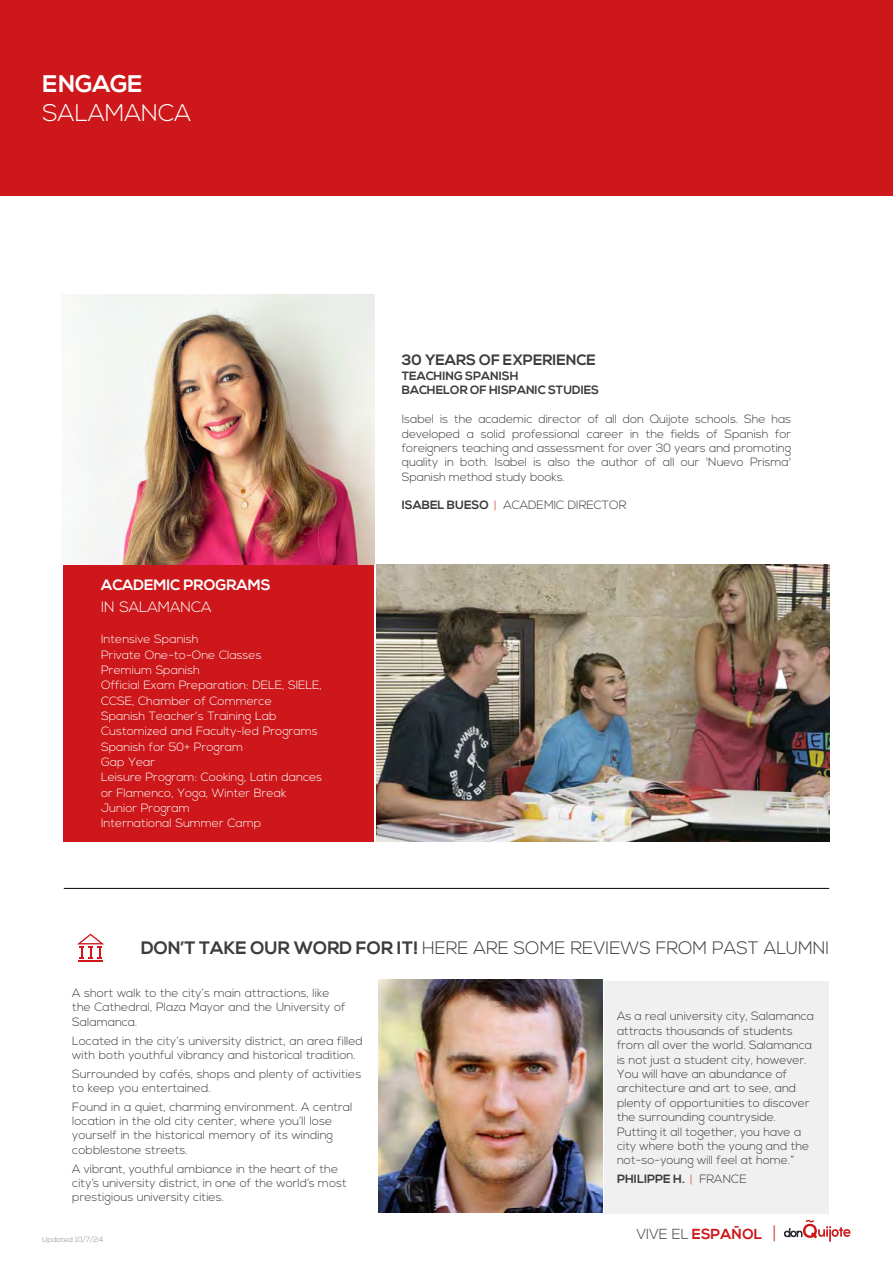
<style>
.page{position:relative;width:893px;height:1263px;background:#fff}
.page>*{position:absolute;margin:0;border:0;box-sizing:border-box;transform-origin:0 0}
.t1{font:300 24px "Nexa";color:#fff}
.t2{font:700 24px "Nexa";color:#fff}
.t3{font:300 18px "Nexa";color:#3c3c3b}
.t4{font:700 15px "Nexa";color:#3c3c3b}
.t5{font:700 15px "Nexa";color:#fff}
.t6{font:300 15px "Nexa";color:#fff}
.t7{font:700 14.55px "Nexa";letter-spacing:.005em;color:#cd171a}
.t8{font:300 12px/14.4px "Nexa";color:#3c3c3b}
.t9{font:300 12px/15.3px "Nexa";color:#fff}
.t10{font:700 12px/14.4px "Nexa";color:#3c3c3b}
.t11{font:300 7.5px "Nexa";color:#878787}
.s1{font-weight:700}
.s2{color:#d23627}
.s3{font-weight:300;color:#d23627}
.s4{font-weight:300}
.s5{font-weight:300;color:#3c3c3b}
.s6{font-weight:300;font-size:19.35px;color:#d23627}
</style>
<div class="page">
<svg style="left:784px;top:1220px;width:66px;height:22px"></svg>
<hr style="left:64px;top:888px;width:765px;height:1px;background:#000">
<div style="left:0;top:0;width:893px;height:196px;background:#cd171a"></div>
<div style="left:605px;top:981px;width:224px;height:232px;background:#f0f0f0"></div>
<img style="left:378px;top:979px;width:225px;height:233px">
<img style="left:376px;top:565px;width:453px;height:276px">
<div style="left:64px;top:565px;width:310px;height:276px;background:#cd171a"></div>
<img style="left:74px;top:295px;width:300px;height:270px">
<svg style="left:77px;top:933px;width:27px;height:28px"></svg>
<h1 class="t2" style="left:43px;top:70px;width:102px">ENGAGE</h1>
<h1 class="t1" style="left:43px;top:99px;width:150px">SALAMANCA</h1>
<p class="t5" style="left:101px;top:576px;width:171px">ACADEMIC PROGRAMS</p>
<p class="t6" style="left:101px;top:599px;width:112px">IN SALAMANCA</p>
<p class="t9" style="left:101px;top:632px;width:223px">Intensive Spanish<br>Private One-to-One Classes<br>Premium Spanish<br>Official Exam Preparation: DELE, SIELE,<br>CCSE, Chamber of Commerce<br>Spanish Teacher’s Training Lab<br>Customized and Faculty-led Programs<br>Spanish for 50+ Program<br>Gap Year<br>Leisure Program: Cooking, Latin dances or Flamenco, Yoga, Winter Break<br>Junior Program<br>International Summer Camp</p>
<p class="t4" style="left:402px;top:351px;width:195px">30 YEARS OF EXPERIENCE</p>
<p class="t10" style="left:402px;top:369px;width:199px">TEACHING SPANISH<br>BACHELOR OF HISPANIC STUDIES</p>
<p class="t8" style="left:402px;top:413px;width:391px;text-align:justify">Isabel is the academic director of all don Quijote schools. She has developed a solid professional career in the fields of Spanish for foreigners teaching and assessment for over 30 years and promoting quality in both. Isabel is also the author of all our 'Nuevo Prisma' Spanish method study books.</p>
<p class="t8" style="left:402px;top:498px;width:226px"><span class="s1">ISABEL BUESO</span> <span class="s2">|</span> ACADEMIC DIRECTOR</p>
<h2 class="t3" style="left:141px;top:938px;width:690px"><span class="s1">DON’T TAKE OUR WORD FOR IT!</span> HERE ARE SOME REVIEWS FROM PAST ALUMNI</h2>
<p class="t8" style="left:72px;top:986px;width:275px">A short walk to the city’s main attractions, like the Cathedral, Plaza Mayor and the University of<br>Salamanca.</p>
<p class="t8" style="left:72px;top:1034px;width:292px">Located in the city’s university district, an area filled with both youthful vibrancy and historical tradition.</p>
<p class="t8" style="left:72px;top:1067px;width:291px">Surrounded by cafés, shops and plenty of activities to keep you entertained.</p>
<p class="t8" style="left:72px;top:1100px;width:281px">Found in a quiet, charming environment. A central location in the old city center, where you’ll lose yourself in the historical memory of its winding cobblestone streets.</p>
<p class="t8" style="left:72px;top:1162px;width:276px">A vibrant, youthful ambiance in the heart of the city’s university district, in one of the world’s most prestigious university cities.</p>
<p class="t11" style="left:42px;top:1235px;width:62px">Updated 10/7/24</p>
<p class="t8" style="left:617px;top:1009px;width:199px">As a real university city, Salamanca attracts thousands of students from all over the world. Salamanca is not just a student city, however.<br>You will have an abundance of architecture and art to see, and plenty of opportunities to discover the surrounding countryside.<br>Putting it all together, you have a city where both the young and the not-so-young will feel at home.”</p>
<p class="t10" style="left:617px;top:1172px;width:131px">PHILIPPE H. <span class="s3">|</span> <span class="s4">FRANCE</span></p>
<p class="t7" style="left:636px;top:1225px;width:142px"><span class="s5">VIVE EL</span> ESPAÑOL <span class="s6">|</span></p>
</div>
